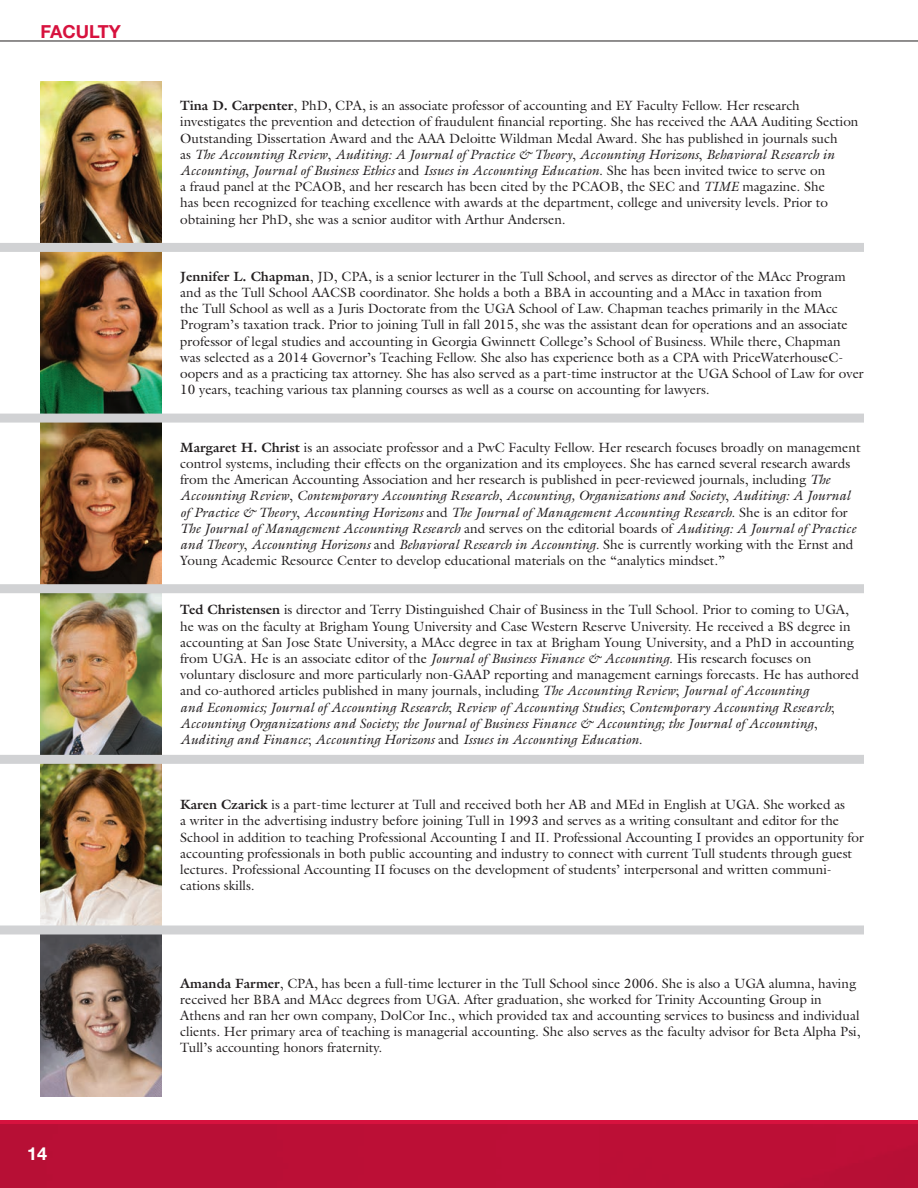
<style>
.page{position:relative;width:918px;height:1188px;background:#fff}
.page>*{position:absolute;margin:0;border:0;box-sizing:border-box;transform-origin:0 0}
.t1{font:700 18px "Helvetica Neue";color:#d7123e}
.t2{font:700 18px "Helvetica Neue";color:#fff}
.t3{font:13.5px/16.2px "Galliard Std";color:#231f20}
.s1{font-weight:700}
.s2{font-style:italic}
</style>
<div class="page">
<div style="left:0;top:1120px;width:918px;height:68px;background:#bc0f36"></div>
<img style="left:40px;top:252px;width:122px;height:162px">
<img style="left:40px;top:81px;width:122px;height:162px">
<img style="left:40px;top:423px;width:122px;height:161px">
<img style="left:40px;top:593px;width:122px;height:162px">
<img style="left:40px;top:764px;width:122px;height:161px">
<img style="left:40px;top:934px;width:122px;height:162px">
<hr style="left:0;top:41px;width:918px;height:1px;background:#231f20">
<div style="left:0;top:243px;width:864px;height:9px;background:#d1d2d4"></div>
<div style="left:0;top:414px;width:864px;height:9px;background:#d1d2d4"></div>
<div style="left:0;top:584px;width:864px;height:9px;background:#d1d2d4"></div>
<div style="left:0;top:755px;width:864px;height:9px;background:#d1d2d4"></div>
<div style="left:0;top:925px;width:864px;height:9px;background:#d1d2d4"></div>
<h1 class="t1" style="left:40px;top:20px;width:82px">FACULTY</h1>
<h1 class="t2" style="left:27px;top:1143px;width:22px">14</h1>
<p class="t3" style="left:180px;top:97px;width:680px"><span class="s1">Tina D. Carpenter</span>, PhD, CPA, is an associate professor of accounting and EY Faculty Fellow. Her research investigates the prevention and detection of fraudulent financial reporting. She has received the AAA Auditing Section Outstanding Dissertation Award and the AAA Deloitte Wildman Medal Award. She has published in journals such<br>as <span class="s2">The Accounting Review</span>, <span class="s2">Auditing: A Journal of Practice &amp; Theory</span>, <span class="s2">Accounting Horizons</span>, <span class="s2">Behavioral Research in Accounting</span>, <span class="s2">Journal of Business Ethics</span> and <span class="s2">Issues in Accounting Education</span>. She has been invited twice to serve on<br>a fraud panel at the PCAOB, and her research has been cited by the PCAOB, the SEC and <span class="s2">TIME</span> magazine. She<br>has been recognized for teaching excellence with awards at the department, college and university levels. Prior to obtaining her PhD, she was a senior auditor with Arthur Andersen.</p>
<p class="t3" style="left:180px;top:268px;width:685px"><span class="s1">Jennifer L. Chapman</span>, JD, CPA, is a senior lecturer in the Tull School, and serves as director of the MAcc Program and as the Tull School AACSB coordinator. She holds a both a BBA in accounting and a MAcc in taxation from<br>the Tull School as well as a Juris Doctorate from the UGA School of Law. Chapman teaches primarily in the MAcc Program’s taxation track. Prior to joining Tull in fall 2015, she was the assistant dean for operations and an associate professor of legal studies and accounting in Georgia Gwinnett College’s School of Business. While there, Chapman was selected as a 2014 Governor’s Teaching Fellow. She also has experience both as a CPA with PriceWaterhouseC&shy;oopers and as a practicing tax attorney. She has also served as a part-time instructor at the UGA School of Law for over 10 years, teaching various tax planning courses as well as a course on accounting for lawyers.</p>
<p class="t3" style="left:180px;top:439px;width:682px"><span class="s1">Margaret H. Christ</span> is an associate professor and a PwC Faculty Fellow. Her research focuses broadly on management control systems, including their effects on the organization and its employees. She has earned several research awards from the American Accounting Association and her research is published in peer-reviewed journals, including <span class="s2">The Accounting Review</span>, <span class="s2">Contemporary Accounting Research</span>, <span class="s2">Accounting, Organizations and Society</span>, <span class="s2">Auditing: A Journal of Practice &amp; Theory</span>, <span class="s2">Accounting Horizons</span> and <span class="s2">The Journal of Management Accounting Research</span>. She is an editor for <span class="s2">The Journal of Management Accounting Research</span> and serves on the editorial boards of <span class="s2">Auditing: A Journal of Practice and Theory</span>, <span class="s2">Accounting Horizons</span> and <span class="s2">Behavioral Research in Accounting</span>. She is currently working with the Ernst and Young Academic Resource Center to develop educational materials on the “analytics mindset.”</p>
<p class="t3" style="left:180px;top:601px;width:680px"><span class="s1">Ted Christensen</span> is director and Terry Distinguished Chair of Business in the Tull School. Prior to coming to UGA, he was on the faculty at Brigham Young University and Case Western Reserve University. He received a BS degree in accounting at San Jose State University, a MAcc degree in tax at Brigham Young University, and a PhD in accounting from UGA. He is an associate editor of the <span class="s2">Journal of Business Finance &amp; Accounting</span>. His research focuses on voluntary disclosure and more particularly non-GAAP reporting and management earnings forecasts. He has authored and co-authored articles published in many journals, including <span class="s2">The Accounting Review</span>; <span class="s2">Journal of Accounting<br>and Economics; Journal of Accounting Research</span>; <span class="s2">Review of Accounting Studies</span>; <span class="s2">Contemporary Accounting Research</span>; <span class="s2">Accounting Organizations and Society; the Journal of Business Finance &amp; Accounting; the Journal of Accounting</span>, <span class="s2">Auditing and Finance</span>; <span class="s2">Accounting Horizons</span> and <span class="s2">Issues in Accounting Education</span>.</p>
<p class="t3" style="left:180px;top:796px;width:685px"><span class="s1">Karen Czarick</span> is a part-time lecturer at Tull and received both her AB and MEd in English at UGA. She worked as<br>a writer in the advertising industry before joining Tull in 1993 and serves as a writing consultant and editor for the School in addition to teaching Professional Accounting I and II. Professional Accounting I provides an opportunity for accounting professionals in both public accounting and industry to connect with current Tull students through guest lectures. Professional Accounting II focuses on the development of students’ interpersonal and written communi&shy;cations skills.</p>
<p class="t3" style="left:180px;top:975px;width:682px"><span class="s1">Amanda Farmer</span>, CPA, has been a full-time lecturer in the Tull School since 2006. She is also a UGA alumna, having received her BBA and MAcc degrees from UGA. After graduation, she worked for Trinity Accounting Group in Athens and ran her own company, DolCor Inc., which provided tax and accounting services to business and individual clients. Her primary area of teaching is managerial accounting. She also serves as the faculty advisor for Beta Alpha Psi, Tull’s accounting honors fraternity.</p>
</div>
